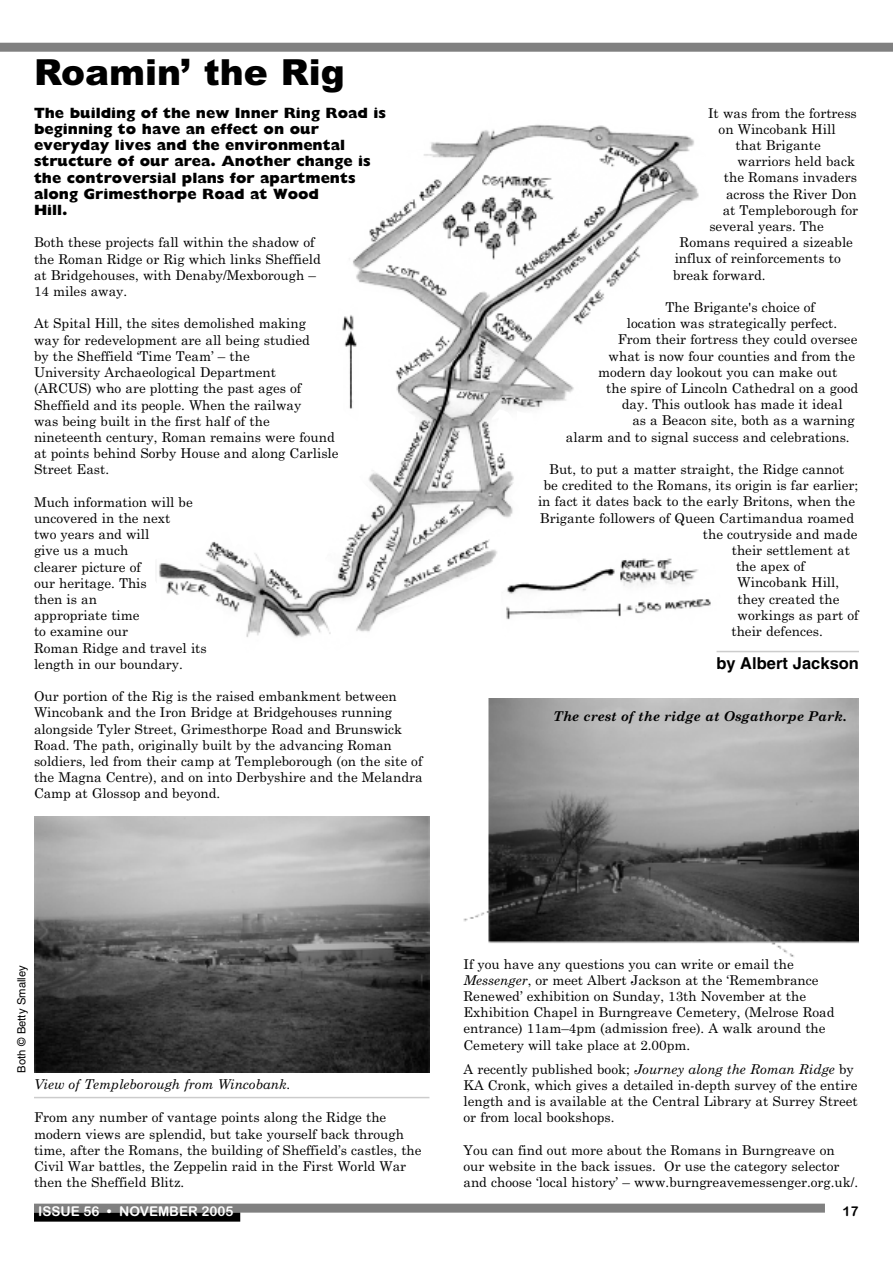
<style>
.page{position:relative;width:893px;height:1263px;background:#fff}
.page>*{position:absolute;margin:0;border:0;box-sizing:border-box;transform-origin:0 0}
.t1{font:900 36px "Arial";color:#000}
.t2{font:700 16.5px "Helvetica";color:#000}
.t3{font:800 15px/16.2px "Gill Sans";color:#000}
.t4{font:13.5px/16.2px "Century Schoolbook";color:#000}
.t5{font:italic 700 13.5px "Century Schoolbook";color:#000}
.t6{font:italic 13.5px "Century Schoolbook";color:#000}
.t7{font:13.5px "Arial Rounded MT Bold";color:#fff}
.t8{font:13.5px "Arial Rounded MT Bold";color:#000}
.t9{font:11.25px "Helvetica";color:#000}
.s1{font-style:italic}
</style>
<div class="page">
<div style="left:34px;top:1203px;width:791px;height:9px;background:#808080"></div>
<div style="left:34px;top:1212px;width:206px;height:9px;background:#000"></div>
<div style="left:0;top:43px;width:893px;height:9px;background:#808080"></div>
<hr style="left:716px;top:651px;width:143px;height:1px;background:#ccc">
<img style="left:34px;top:816px;width:395px;height:257px">
<img style="left:159px;top:124px;width:540px;height:464px">
<hr style="left:34px;top:1097px;width:395px;height:1px;background:#ccc">
<img style="left:463px;top:699px;width:396px;height:258px">
<h1 class="t1" style="left:34px;top:52px;width:312px">Roamin’ the Rig</h1>
<p class="t3" style="left:34px;top:105px;width:354px">The building of the new Inner Ring Road is beginning to have an effect on our everyday lives and the environmental structure of our area. Another change is the controversial plans for apartments along Grimesthorpe Road at Wood<br>Hill.</p>
<p class="t4" style="left:34px;top:235px;width:288px">Both these projects fall within the shadow of the Roman Ridge or Rig which links Sheffield at Bridgehouses, with Denaby/Mexborough – 14 miles away.</p>
<p class="t4" style="left:34px;top:316px;width:306px">At Spital Hill, the sites demolished making<br>way for redevelopment are all being studied<br>by the Sheffield ‘Time Team’ – the<br>University Archaeological Department<br>(ARCUS) who are plotting the past ages of Sheffield and its people. When the railway<br>was being built in the first half of the nineteenth century, Roman remains were found at points behind Sorby House and along Carlisle Street East.</p>
<p class="t4" style="left:34px;top:494px;width:174px">Much information will be uncovered in the next<br>two years and will<br>give us a much<br>clearer picture of<br>our heritage. This<br>then is an<br>appropriate time<br>to examine our<br>Roman Ridge and travel its length in our boundary.</p>
<p class="t4" style="left:34px;top:688px;width:390px">Our portion of the Rig is the raised embankment between Wincobank and the Iron Bridge at Bridgehouses running alongside Tyler Street, Grimesthorpe Road and Brunswick Road. The path, originally built by the advancing Roman soldiers, led from their camp at Templeborough (on the site of the Magna Centre), and on into Derbyshire and the Melandra Camp at Glossop and beyond.</p>
<p class="t4" style="left:708px;top:105px;width:150px">It was from the fortress</p>
<p class="t4" style="left:719px;top:121px;width:119px">on Wincobank Hill</p>
<p class="t4" style="left:735px;top:137px;width:87px">that Brigante</p>
<p class="t4" style="left:738px;top:153px;width:119px">warriors held back</p>
<p class="t4" style="left:724px;top:170px;width:134px">the Romans invaders</p>
<p class="t4" style="left:726px;top:186px;width:132px">across the River Don</p>
<p class="t4" style="left:723px;top:202px;width:137px">at Templeborough for</p>
<p class="t4" style="left:709px;top:218px;width:116px">several years. The</p>
<p class="t4" style="left:680px;top:234px;width:175px">Romans required a sizeable</p>
<p class="t4" style="left:675px;top:251px;width:168px">influx of reinforcements to</p>
<p class="t4" style="left:673px;top:267px;width:94px">break forward.</p>
<p class="t4" style="left:665px;top:299px;width:151px">The Brigante's choice of</p>
<p class="t4" style="left:627px;top:315px;width:212px">location was strategically perfect.</p>
<p class="t4" style="left:618px;top:332px;width:241px">From their fortress they could oversee</p>
<p class="t4" style="left:609px;top:348px;width:248px">what is now four counties and from the</p>
<p class="t4" style="left:598px;top:364px;width:241px">modern day lookout you can make out</p>
<p class="t4" style="left:606px;top:380px;width:254px">the spire of Lincoln Cathedral on a good</p>
<p class="t4" style="left:622px;top:396px;width:222px">day. This outlook has made it ideal</p>
<p class="t4" style="left:632px;top:413px;width:224px">as a Beacon site, both as a warning</p>
<p class="t4" style="left:566px;top:429px;width:285px">alarm and to signal success and celebrations.</p>
<p class="t4" style="left:549px;top:461px;width:297px">But, to put a matter straight, the Ridge cannot</p>
<p class="t4" style="left:544px;top:477px;width:316px">be credited to the Romans, its origin is far earlier;</p>
<p class="t4" style="left:538px;top:494px;width:319px">in fact it dates back to the early Britons, when the</p>
<p class="t4" style="left:540px;top:510px;width:316px">Brigante followers of Queen Cartimandua roamed</p>
<p class="t4" style="left:703px;top:526px;width:156px">the coutryside and made</p>
<p class="t4" style="left:732px;top:542px;width:120px">their settlement at</p>
<p class="t4" style="left:736px;top:558px;width:70px">the apex of</p>
<p class="t4" style="left:738px;top:575px;width:103px">Wincobank Hill,</p>
<p class="t4" style="left:738px;top:591px;width:103px">they created the</p>
<p class="t4" style="left:738px;top:607px;width:123px">workings as part of</p>
<p class="t4" style="left:731px;top:623px;width:93px">their defences.</p>
<p class="t2" style="left:716px;top:656px;width:144px">by Albert Jackson</p>
<p class="t5" style="left:553px;top:708px;width:295px">The crest of the ridge at Osgathorpe Park.</p>
<p class="t9" style="left:17px;top:1073px;width:109px;rotate:-90deg">Both © Betty Smalley</p>
<p class="t6" style="left:34px;top:1076px;width:258px">View of Templeborough from Wincobank.</p>
<p class="t4" style="left:34px;top:1109px;width:389px">From any number of vantage points along the Ridge the modern views are splendid, but take yourself back through time, after the Romans, the building of Sheffield’s castles, the Civil War battles, the Zeppelin raid in the First World War then the Sheffield Blitz.</p>
<p class="t4" style="left:463px;top:956px;width:372px">If you have any questions you can write or email the <span class="s1">Messenger</span>, or meet Albert Jackson at the ‘Remembrance Renewed’ exhibition on Sunday, 13th November at the Exhibition Chapel in Burngreave Cemetery, (Melrose Road entrance) 11am–4pm (admission free). A walk around the Cemetery will take place at 2.00pm.</p>
<p class="t4" style="left:463px;top:1061px;width:396px">A recently published book; <span class="s1">Journey along the Roman Ridge</span> by KA Cronk, which gives a detailed in-depth survey of the entire length and is available at the Central Library at Surrey Street or from local bookshops.</p>
<p class="t4" style="left:463px;top:1142px;width:396px">You can find out more about the Romans in Burngreave on our website in the back issues. Or use the category selector and choose ‘local history’ – www.burngreavemessenger.org.uk/.</p>
<p class="t7" style="left:38px;top:1203px;width:197px">ISSUE 56 • NOVEMBER 2005</p>
<p class="t8" style="left:842px;top:1203px;width:18px">17</p>
</div>
